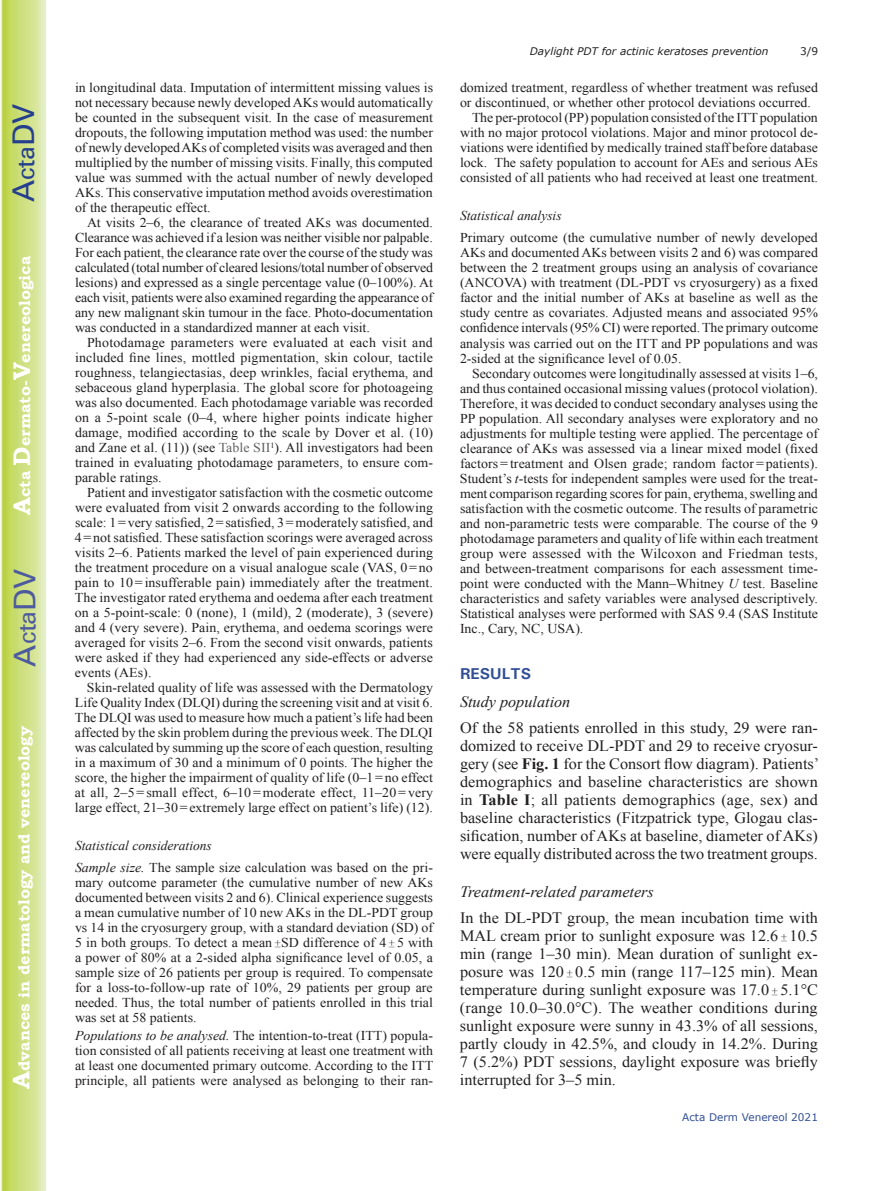
<style>
.page{position:relative;width:893px;height:1191px;background:#fff}
.page>*{position:absolute;margin:0;border:0;box-sizing:border-box;transform-origin:0 0}
.t1{font:30px "Univers";color:#4d5a9e}
.t2{font:30px "Univers";color:#253f8e}
.t3{font:15.75px/18px "Times New Roman";letter-spacing:-.005em;color:#231f20;text-align:justify}
.t4{font:700 15.75px "Bookman Old Style";color:#fff}
.t5{font:italic 15.75px "Times New Roman";color:#231f20}
.t6{font:700 15.75px "Univers";color:#324f95}
.t7{font:13.5px/15px "Times New Roman";color:#231f20;text-align:justify}
.t8{font:italic 13.5px "Times New Roman";color:#231f20}
.t9{font:italic 10.5px "Verdana";color:#231f20}
.t10{font:10.5px "Verdana";color:#324f95}
.t11{font:10.5px "Verdana";color:#231f20}
.s1{font-size:24px}
.s2{color:#636366}
.s3{font-style:italic}
.s4{font-family:"Perpetua";font-size:10.5px}
.s5{font-weight:700}
</style>
<div class="page">
<svg style="left:1px;top:0;width:45px;height:1191px;background:#cfe084"></svg>
<h1 class="t2" style="left:6px;top:202px;width:100px;rotate:-90deg">A<span class="s1">cta</span>DV</h1>
<p class="t4" style="left:15px;top:515px;width:260px;rotate:-90deg"><span class="s1">A</span>cta <span class="s1">D</span>ermato-<span class="s1">V</span>enereologica</p>
<h1 class="t1" style="left:7px;top:666px;width:100px;rotate:-90deg">A<span class="s1">cta</span>DV</h1>
<p class="t4" style="left:15px;top:1088px;width:364px;rotate:-90deg"><span class="s1">A</span>dvances in dermatology and venereology</p>
<p class="t7" style="left:75px;top:80px;width:360px">in longitudinal data. Imputation of intermittent missing values is not necessary because newly developed AKs would automatically be counted in the subsequent visit. In the case of measurement dropouts, the following imputation method was used: the number of newly developed AKs of completed visits was averaged and then multiplied by the number of missing visits. Finally, this computed value was summed with the actual number of newly developed AKs. This conservative imputation method avoids overestimation of the therapeutic effect.</p>
<p class="t7" style="left:75px;top:215px;width:360px;text-indent:12px">At visits 2–6, the clearance of treated AKs was documented.<br>Clearance was achieved if a lesion was neither visible nor palpable.<br>For each patient, the clearance rate over the course of the study was calculated (total number of cleared lesions/total number of observed lesions) and expressed as a single percentage value (0–100%). At each visit, patients were also examined regarding the appearance of any new malignant skin tumour in the face. Photo-documentation was conducted in a standardized manner at each visit.</p>
<p class="t7" style="left:75px;top:335px;width:360px;text-indent:12px">Photodamage parameters were evaluated at each visit and included fine lines, mottled pigmentation, skin colour, tactile roughness, telangiectasias, deep wrinkles, facial erythema, and sebaceous gland hyperplasia. The global score for photoageing was also documented. Each photodamage variable was recorded on a 5-point scale (0–4, where higher points indicate higher damage, modified according to the scale by Dover et al. (10) and Zane et al. (11)) (see <span class="s2">Table SII</span><sup>1</sup>). All investigators had been trained in evaluating photodamage parameters, to ensure com&shy;parable ratings.</p>
<p class="t7" style="left:75px;top:485px;width:360px;text-indent:12px">Patient and investigator satisfaction with the cosmetic outcome were evaluated from visit 2 onwards according to the following scale: 1=very satisfied, 2=satisfied, 3=moderately satisfied, and 4=not satisfied. These satisfaction scorings were averaged across visits 2–6. Patients marked the level of pain experienced during the treatment procedure on a visual analogue scale (VAS, 0=no pain to 10=insufferable pain) immediately after the treatment.<br>The investigator rated erythema and oedema after each treatment on a 5-point-scale: 0 (none), 1 (mild), 2 (moderate), 3 (severe) and 4 (very severe). Pain, erythema, and oedema scorings were averaged for visits 2–6. From the second visit onwards, patients were asked if they had experienced any side-effects or adverse events (AEs).</p>
<p class="t7" style="left:75px;top:680px;width:360px;text-indent:12px">Skin-related quality of life was assessed with the Dermatology Life Quality Index (DLQI) during the screening visit and at visit 6.<br>The DLQI was used to measure how much a patient’s life had been affected by the skin problem during the previous week. The DLQI was calculated by summing up the score of each question, resulting in a maximum of 30 and a minimum of 0 points. The higher the score, the higher the impairment of quality of life (0–1=no effect at all, 2–5=small effect, 6–10=moderate effect, 11–20=very large effect, 21–30=extremely large effect on patient’s life) (12).</p>
<p class="t7" style="left:75px;top:833px;width:359px;line-height:22.5px"><span class="s3">Statistical considerations<br>Sample size.</span> The sample size calculation was based on the pri-</p>
<p class="t7" style="left:75px;top:875px;width:360px">mary outcome parameter (the cumulative number of new AKs documented between visits 2 and 6). Clinical experience suggests a mean cumulative number of 10 new AKs in the DL-PDT group vs 14 in the cryosurgery group, with a standard deviation (SD) of 5 in both groups. To detect a mean <span class="s4">±</span>SD difference of 4 <span class="s4">±</span> 5 with a power of 80% at a 2-sided alpha significance level of 0.05, a sample size of 26 patients per group is required. To compensate for a loss-to-follow-up rate of 10%, 29 patients per group are needed. Thus, the total number of patients enrolled in this trial was set at 58 patients.</p>
<p class="t7" style="left:75px;top:1028px;width:360px"><span class="s3">Populations to be analysed.</span> The intention-to-treat (ITT) popula&shy;tion consisted of all patients receiving at least one treatment with at least one documented primary outcome. According to the ITT principle, all patients were analysed as belonging to their ran-</p>
<p class="t9" style="left:530px;top:44px;width:240px">Daylight PDT for actinic keratoses prevention</p>
<p class="t11" style="left:800px;top:44px;width:20px">3/9</p>
<p class="t7" style="left:460px;top:80px;width:359px">domized treatment, regardless of whether treatment was refused</p>
<p class="t7" style="left:460px;top:95px;width:353px">or discontinued, or whether other protocol deviations occurred.</p>
<p class="t7" style="left:472px;top:110px;width:347px">The per-protocol (PP) population consisted of the ITT population</p>
<p class="t7" style="left:460px;top:125px;width:359px">with no major protocol violations. Major and minor protocol de-</p>
<p class="t7" style="left:460px;top:140px;width:359px">viations were identified by medically trained staff before database</p>
<p class="t7" style="left:460px;top:155px;width:359px">lock. The safety population to account for AEs and serious AEs</p>
<p class="t7" style="left:460px;top:170px;width:359px">consisted of all patients who had received at least one treatment.</p>
<p class="t8" style="left:460px;top:206px;width:103px">Statistical analysis</p>
<p class="t7" style="left:460px;top:230px;width:360px">Primary outcome (the cumulative number of newly developed AKs and documented AKs between visits 2 and 6) was compared between the 2 treatment groups using an analysis of covariance (ANCOVA) with treatment (DL-PDT vs cryosurgery) as a fixed factor and the initial number of AKs at baseline as well as the study centre as covariates. Adjusted means and associated 95% confidence intervals (95% CI) were reported. The primary outcome analysis was carried out on the ITT and PP populations and was 2-sided at the significance level of 0.05.</p>
<p class="t7" style="left:460px;top:365px;width:360px;text-indent:12px">Secondary outcomes were longitudinally assessed at visits 1–6, and thus contained occasional missing values (protocol violation).<br>Therefore, it was decided to conduct secondary analyses using the PP population. All secondary analyses were exploratory and no adjustments for multiple testing were applied. The percentage of clearance of AKs was assessed via a linear mixed model (fixed factors=treatment and Olsen grade; random factor =patients).<br>Student’s <span class="s3">t</span>-tests for independent samples were used for the treat&shy;ment comparison regarding scores for pain, erythema, swelling and satisfaction with the cosmetic outcome. The results of parametric and non-parametric tests were comparable. The course of the 9 photodamage parameters and quality of life within each treatment group were assessed with the Wilcoxon and Friedman tests, and between-treatment comparisons for each assessment time&shy;point were conducted with the Mann–Whitney <span class="s3">U</span> test. Baseline characteristics and safety variables were analysed descriptively.<br>Statistical analyses were performed with SAS 9.4 (SAS Institute Inc., Cary, NC, USA).</p>
<p class="t6" style="left:460px;top:663px;width:73px">RESULTS</p>
<p class="t5" style="left:460px;top:691px;width:112px">Study population</p>
<p class="t3" style="left:460px;top:718px;width:361px">Of the 58 patients enrolled in this study, 29 were ran&shy;domized to receive DL-PDT and 29 to receive cryosur&shy;gery (see <span class="s5">Fig. 1</span> for the Consort flow diagram). Patients’ demographics and baseline characteristics are shown in <span class="s5">Table I</span>; all patients demographics (age, sex) and baseline characteristics (Fitzpatrick type, Glogau clas&shy;sification, number of AKs at baseline, diameter of AKs) were equally distributed across the two treatment groups.</p>
<p class="t5" style="left:460px;top:881px;width:195px">Treatment-related parameters</p>
<p class="t3" style="left:460px;top:908px;width:360px">In the DL-PDT group, the mean incubation time with MAL cream prior to sunlight exposure was 12.6 <span class="s4">±</span> 10.5 min (range 1–30 min). Mean duration of sunlight ex&shy;posure was 120 <span class="s4">±</span> 0.5 min (range 117–125 min). Mean temperature during sunlight exposure was 17.0 <span class="s4">±</span> 5.1°C (range 10.0–30.0°C). The weather conditions during sunlight exposure were sunny in 43.3% of all sessions, partly cloudy in 42.5%, and cloudy in 14.2%. During 7 (5.2%) PDT sessions, daylight exposure was briefly interrupted for 3–5 min.</p>
<p class="t10" style="left:682px;top:1110px;width:137px">Acta Derm Venereol 2021</p>
</div>
